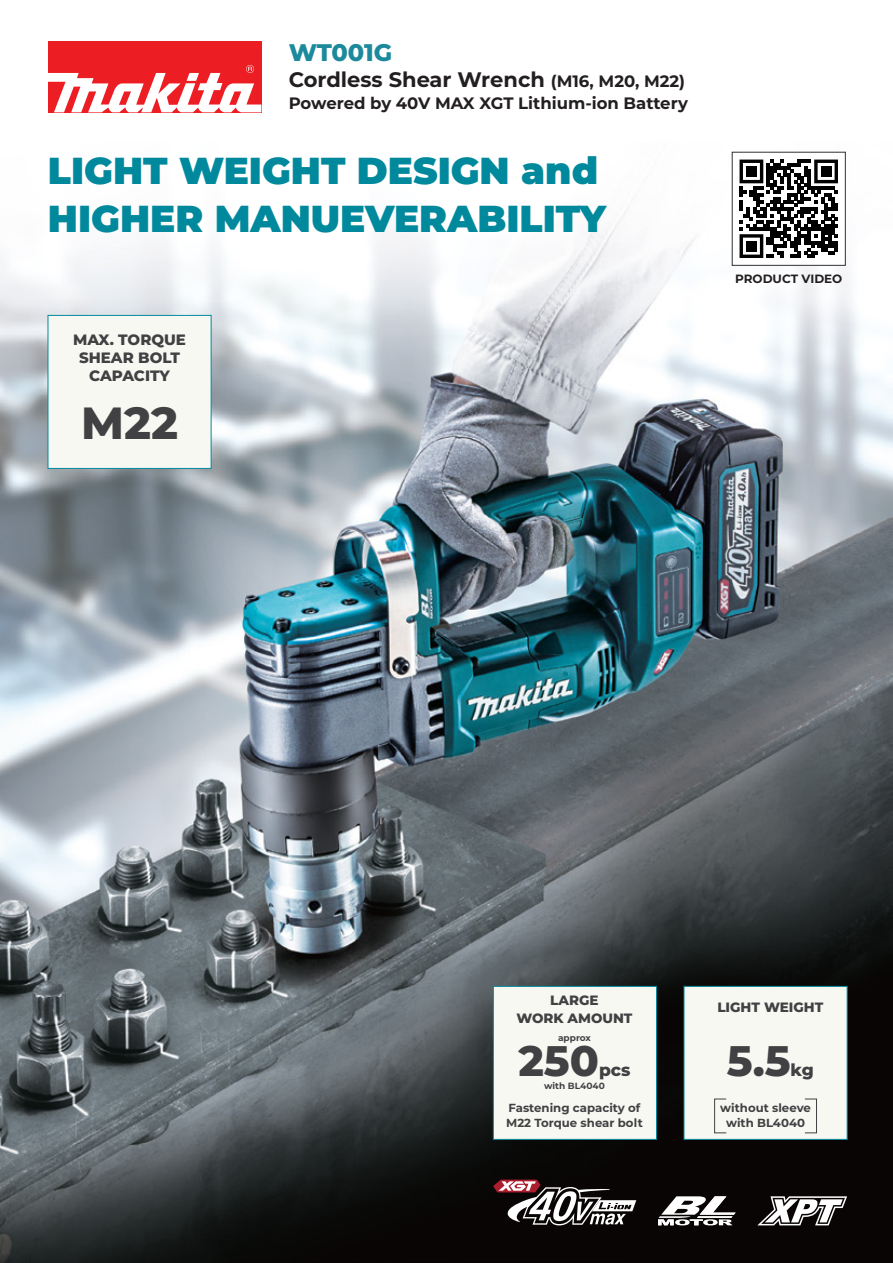
<style>
.page{position:relative;width:893px;height:1263px;background:#fff}
.page>*{position:absolute;margin:0;border:0;box-sizing:border-box;transform-origin:0 0}
.t1{font:800 45px "Montserrat";color:#414042}
.t2{font:800 42.6px "Montserrat";color:#414042}
.t3{font:900 37.5px/48.3px "Montserrat";color:#00899c}
.t4{font:800 24px "Montserrat";letter-spacing:-.01em;color:#1c8a9c}
.t5{font:700 21px "Montserrat";color:#231f20}
.t6{font:800 17.1px "Montserrat";color:#414042}
.t7{font:700 16.5px "Montserrat";color:#231f20}
.t8{font:800 15px/18px "Montserrat";color:#414042;text-align:center}
.t9{font:800 13.5px/18px "Montserrat";color:#414042;text-align:center}
.t10{font:700 12px "Montserrat";color:#231f20}
.t11{font:700 11.7px/15px "Montserrat";color:#414042;text-align:center}
.t12{font:700 9px "Montserrat";color:#414042}
.s1{font-size:16.5px}
</style>
<div class="page">
<img style="left:0;top:41px;width:893px;height:1222px">
<div style="left:48px;top:41px;width:213px;height:71px;background:#ed1d24"></div>
<svg style="left:48px;top:65px;width:213px;height:47px"></svg>
<svg style="left:493px;top:1179px;width:143px;height:46px"></svg>
<svg style="left:757px;top:1196px;width:90px;height:29px"></svg>
<svg style="left:658px;top:1196px;width:78px;height:29px"></svg>
<div style="left:684px;top:986px;width:163px;height:154px;background:#f8f8f3;border:1px solid #05899c"></div>
<div style="left:714px;top:1098px;width:13px;height:35px;border:1px solid #414042"></div>
<div style="left:804px;top:1098px;width:13px;height:35px;border:1px solid #414042"></div>
<div style="left:48px;top:315px;width:163px;height:154px;background:#f8f8f3;border:1px solid #05899c"></div>
<div style="left:493px;top:986px;width:164px;height:154px;background:#f8f8f3;border:1px solid #05899c"></div>
<div style="left:732px;top:152px;width:113px;height:113px;background:#fff"></div>
<svg style="left:739px;top:160px;width:99px;height:98px"></svg>
<div style="left:746px;top:241px;width:10px;height:10px;background:#010101"></div>
<h3 class="t4" style="left:289px;top:34px;width:105px">WT001G</h3>
<h3 class="t5" style="left:289px;top:64px;width:398px">Cordless Shear Wrench <span class="s1">(M16, M20, M22)</span></h3>
<h3 class="t7" style="left:289px;top:91px;width:401px">Powered by 40V MAX XGT Lithium-ion Battery</h3>
<h3 class="t3" style="left:48px;top:144px;width:560px">LIGHT WEIGHT DESIGN and<br>HIGHER MANUEVERABILITY</h3>
<p class="t8" style="left:73px;top:329px;width:114px">MAX. TORQUE<br>SHEAR BOLT<br>CAPACITY</p>
<h1 class="t1" style="left:81px;top:390px;width:98px">M22</h1>
<p class="t10" style="left:735px;top:270px;width:109px">PRODUCT VIDEO</p>
<p class="t9" style="left:516px;top:990px;width:118px">LARGE<br>WORK AMOUNT</p>
<h2 class="t2" style="left:518px;top:1030px;width:82px">250</h2>
<p class="t12" style="left:558px;top:1031px;width:34px">approx</p>
<p class="t12" style="left:544px;top:1079px;width:62px">with BL4040</p>
<h3 class="t6" style="left:599px;top:1058px;width:33px">pcs</h3>
<p class="t11" style="left:506px;top:1100px;width:138px;text-align:left">Fastening capacity of<br>M22 Torque shear bolt</p>
<p class="t9" style="left:717px;top:998px;width:107px">LIGHT WEIGHT</p>
<h2 class="t2" style="left:727px;top:1030px;width:65px">5.5</h2>
<h3 class="t6" style="left:791px;top:1058px;width:25px">kg</h3>
<p class="t11" style="left:720px;top:1100px;width:92px">without sleeve with BL4040</p>
</div>
